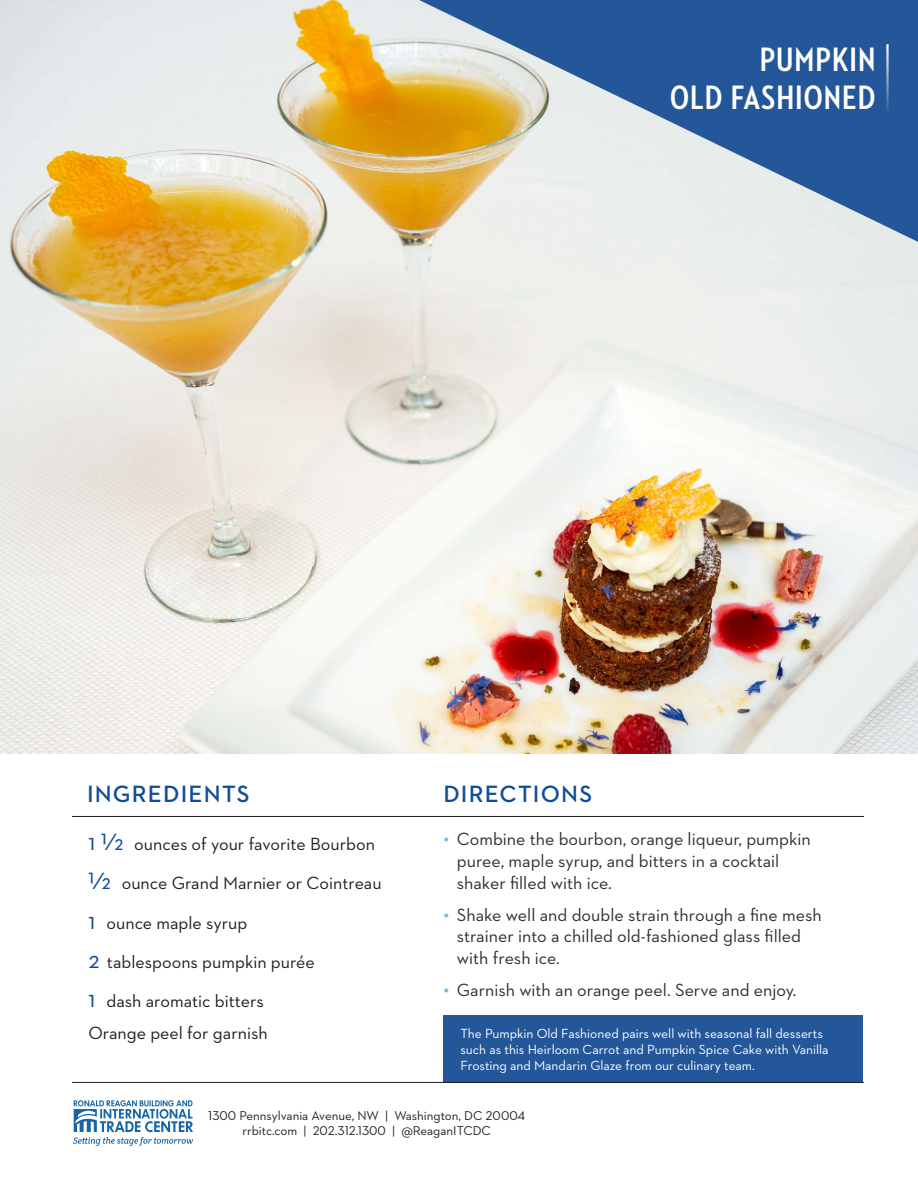
<style>
.page{position:relative;width:918px;height:1188px;background:#fff}
.page>*{position:absolute;margin:0;border:0;box-sizing:border-box;transform-origin:0 0}
.t1{font:700 34.5px "Neutraface 2 Condensed";letter-spacing:.03em;color:#fff}
.t2{font:600 24px "Neutraface 2 Text";letter-spacing:.05em;color:#0f4d97}
.t3{font:18px/21.6px "Neutraface 2 Text";color:#2e2f2e}
.t4{font:18px "Neutraface 2 Text";color:#231f20}
.t5{font:13.5px/16.2px "Neutraface 2 Text";color:#fff}
.t6{font:13.05px "Neutraface 2 Text";color:#231f20}
.s1{font-size:24px;color:#0f4d97}
.s2{font-size:21px;color:#7cb8db}
</style>
<div class="page">
<div style="left:443px;top:1015px;width:420px;height:68px;background:#245799"></div>
<hr style="left:72px;top:1082px;width:792px;height:1px;background:#231f20">
<img style="left:0;top:0;width:918px;height:754px">
<svg style="left:73px;top:1100px;width:120px;height:46px"></svg>
<hr style="left:72px;top:816px;width:792px;height:1px;background:#231f20">
<svg style="left:419px;top:0;width:499px;height:242px;background:#859bb0"></svg>
<hr style="left:886px;top:44px;width:3px;height:68px;background:#fff">
<p class="t1" style="left:760px;top:40px;width:117px">PUMPKIN</p>
<p class="t1" style="left:670px;top:78px;width:207px">OLD FASHIONED</p>
<p class="t2" style="left:87px;top:779px;width:164px">INGREDIENTS</p>
<p class="t4" style="left:88px;top:833px;width:288px"><span class="s1">1 1/2</span> ounces of your favorite Bourbon</p>
<p class="t4" style="left:88px;top:872px;width:295px"><span class="s1">1/2</span> ounce Grand Marnier or Cointreau</p>
<p class="t4" style="left:88px;top:911px;width:160px"><span class="s1">1</span> ounce maple syrup</p>
<p class="t4" style="left:88px;top:951px;width:228px"><span class="s1">2</span> tablespoons pumpkin purée</p>
<p class="t4" style="left:88px;top:990px;width:177px"><span class="s1">1</span> dash aromatic bitters</p>
<p class="t4" style="left:88px;top:1022px;width:181px">Orange peel for garnish</p>
<p class="t2" style="left:443px;top:779px;width:150px">DIRECTIONS</p>
<p class="t3" style="left:457px;top:828px;width:355px;text-indent:-14px"><span class="s2">•</span> Combine the bourbon, orange liqueur, pumpkin puree, maple syrup, and bitters in a cocktail shaker filled with ice.</p>
<p class="t3" style="left:457px;top:904px;width:366px;text-indent:-14px"><span class="s2">•</span> Shake well and double strain through a fine mesh strainer into a chilled old-fashioned glass filled with fresh ice.</p>
<p class="t3" style="left:443px;top:979px;width:355px"><span class="s2">•</span> Garnish with an orange peel. Serve and enjoy.</p>
<p class="t5" style="left:460px;top:1025px;width:370px">The Pumpkin Old Fashioned pairs well with seasonal fall desserts such as this Heirloom Carrot and Pumpkin Spice Cake with Vanilla<br>Frosting and Mandarin Glaze from our culinary team.</p>
<p class="t6" style="left:208px;top:1107px;width:319px">1300 Pennsylvania Avenue, NW | Washington, DC 20004</p>
<p class="t6" style="left:242px;top:1123px;width:250px">rrbitc.com | 202.312.1300 | @ReaganITCDC</p>
</div>
